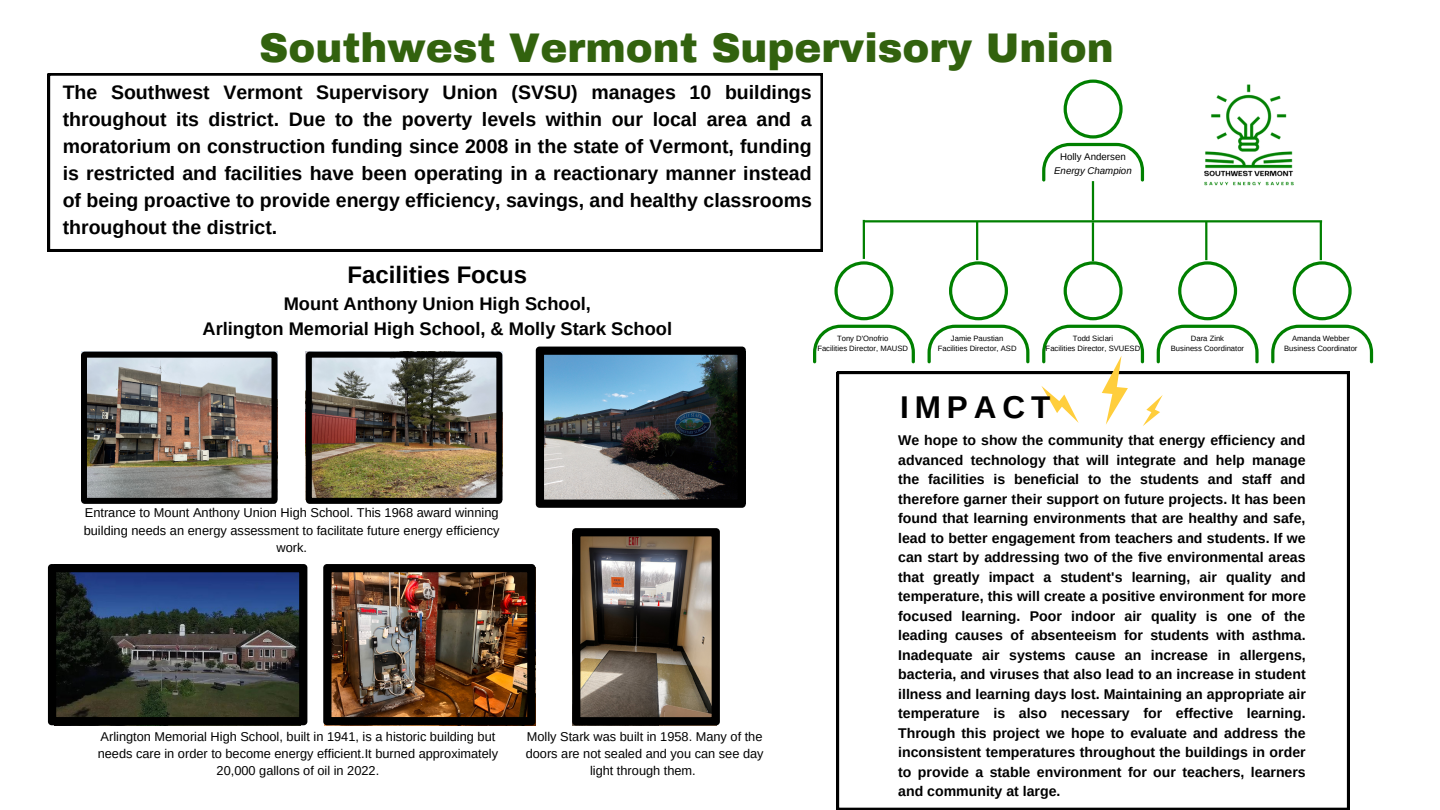
<style>
.page{position:relative;width:1440px;height:810px;background:#fff}
.page>*{position:absolute;margin:0;border:0;box-sizing:border-box;transform-origin:0 0}
.t1{font:900 40.5px "Archivo";color:#32620e}
.t2{font:700 31.5px "Arimo";letter-spacing:.185em;color:#000}
.t3{font:700 24px "Arimo";color:#000}
.t4{font:700 19.5px/27px "Arimo";color:#000;text-align:justify}
.t5{font:700 18.3px/25px "Arimo";color:#000;text-align:center}
.t6{font:700 14.1px/19.5px "Arimo";color:#000;text-align:justify}
.t7{font:12.8px/17.2px "Arimo";color:#000;text-align:center}
.t8{font:italic 9.7px "Arimo";color:#000}
.t9{font:9.7px "Arimo";color:#000}
.t10{font:7.7px/10.3px "Arimo";color:#000;text-align:center}
</style>
<div class="page">
<img style="left:81px;top:352px;width:196px;height:152px">
<img style="left:306px;top:352px;width:196px;height:152px">
<hr style="left:1320px;top:221px;width:2px;height:39px;background:#008000">
<svg style="left:1042px;top:80px;width:102px;height:102px"></svg>
<hr style="left:864px;top:220px;width:458px;height:2px;background:#008000">
<svg style="left:1271px;top:261px;width:102px;height:102px"></svg>
<svg style="left:928px;top:261px;width:101px;height:102px"></svg>
<svg style="left:813px;top:261px;width:102px;height:102px"></svg>
<hr style="left:1092px;top:222px;width:2px;height:39px;background:#008000">
<hr style="left:863px;top:220px;width:2px;height:39px;background:#008000">
<hr style="left:976px;top:221px;width:2px;height:39px;background:#008000">
<hr style="left:1205px;top:221px;width:2px;height:39px;background:#008000">
<hr style="left:1092px;top:181px;width:2px;height:39px;background:#008000">
<img style="left:1168px;top:84px;width:155px;height:137px">
<svg style="left:48px;top:564px;width:259px;height:161px;background:#29313a"></svg>
<img style="left:323px;top:564px;width:212px;height:161px">
<svg style="left:837px;top:372px;width:512px;height:438px"></svg>
<svg style="left:1041px;top:261px;width:218px;height:165px"></svg>
<img style="left:536px;top:347px;width:210px;height:161px">
<img style="left:572px;top:528px;width:148px;height:197px">
<svg style="left:48px;top:73px;width:775px;height:178px"></svg>
<h1 class="t1" style="left:259px;top:26px;width:856px">Southwest Vermont Supervisory Union</h1>
<p class="t4" style="left:63px;top:79px;width:751px">The Southwest Vermont Supervisory Union (SVSU) manages 10 buildings throughout its district. Due to the poverty levels within our local area and a moratorium on construction funding since 2008 in the state of Vermont, funding is restricted and facilities have been operating in a reactionary manner instead of being proactive to provide energy efficiency, savings, and healthy classrooms throughout the district.</p>
<p class="t9" style="left:1060px;top:152px;width:67px">Holly Andersen</p>
<p class="t8" style="left:1054px;top:165px;width:79px">Energy Champion</p>
<h3 class="t3" style="left:347px;top:262px;width:181px">Facilities Focus</h3>
<p class="t5" style="left:203px;top:292px;width:471px">Mount Anthony Union High School,<br>Arlington Memorial High School, &amp; Molly Stark School</p>
<p class="t7" style="left:84px;top:504px;width:417px;line-height:17.6px">Entrance to Mount Anthony Union High School. This 1968 award winning building needs an energy assessment to facilitate future energy efficiency work.</p>
<p class="t7" style="left:98px;top:728px;width:402px">Arlington Memorial High School, built in 1941, is a historic building but needs care in order to become energy efficient.It burned approximately<br>20,000 gallons of oil in 2022.</p>
<p class="t7" style="left:526px;top:728px;width:239px">Molly Stark was built in 1958. Many of the doors are not sealed and you can see day light through them.</p>
<p class="t10" style="left:817px;top:333px;width:92px">Tony D'Onofrio<br>Facilities Director, MAUSD</p>
<p class="t10" style="left:1171px;top:333px;width:75px">Dara Zink<br>Business Coordinator</p>
<p class="t10" style="left:1284px;top:333px;width:75px">Amanda Webber<br>Business Coordinator</p>
<p class="t10" style="left:938px;top:333px;width:80px">Jamie Paustian<br>Facilities Director, ASD</p>
<p class="t10" style="left:1046px;top:333px;width:96px">Todd Siclari<br>Facilities Director, SVUESD</p>
<h2 class="t2" style="left:900px;top:389px;width:152px">IMPACT</h2>
<p class="t6" style="left:898px;top:431px;width:409px">We hope to show the community that energy efficiency and advanced technology that will integrate and help manage the facilities is beneficial to the students and staff and therefore garner their support on future projects. It has been found that learning environments that are healthy and safe, lead to better engagement from teachers and students. If we can start by addressing two of the five environmental areas that greatly impact a student's learning, air quality and temperature, this will create a positive environment for more focused learning. Poor indoor air quality is one of the leading causes of absenteeism for students with asthma.<br>Inadequate air systems cause an increase in allergens, bacteria, and viruses that also lead to an increase in student illness and learning days lost. Maintaining an appropriate air temperature is also necessary for effective learning.<br>Through this project we hope to evaluate and address the inconsistent temperatures throughout the buildings in order to provide a stable environment for our teachers, learners and community at large.</p>
</div>
